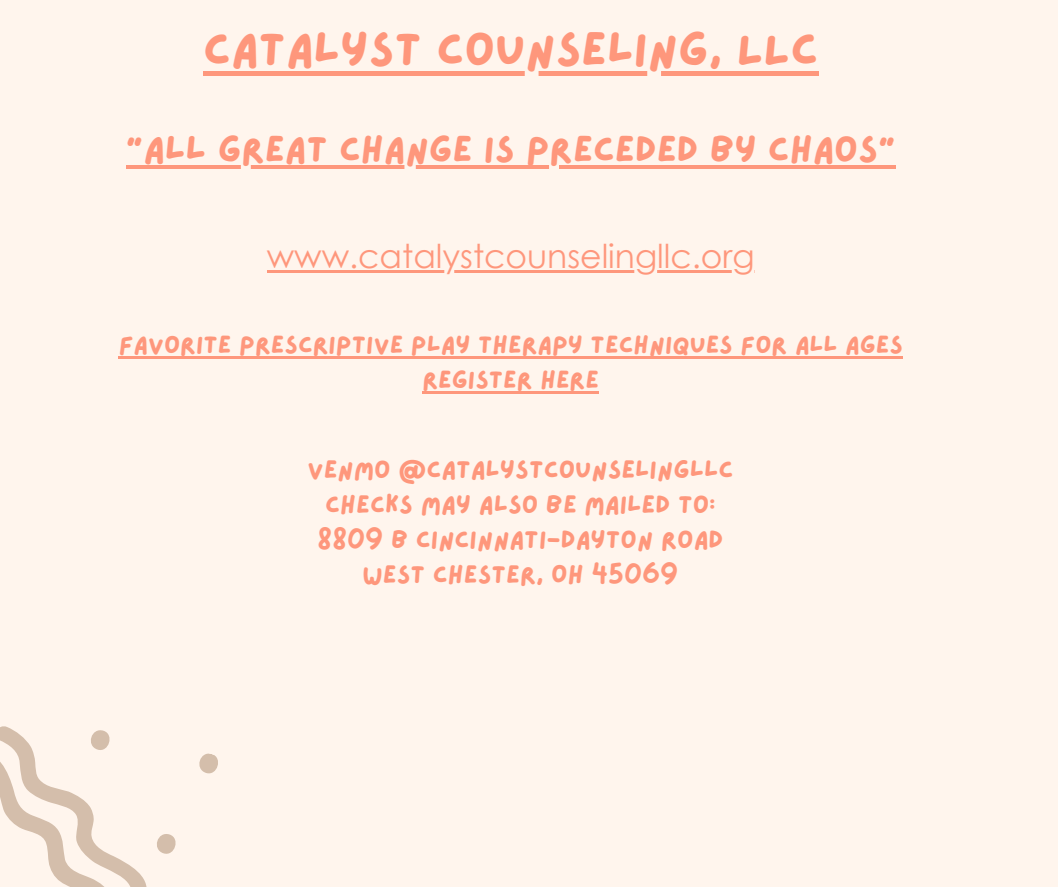
<style>
.page{position:relative;width:1058px;height:887px;background:#fff}
.page>*{position:absolute;margin:0;border:0;box-sizing:border-box;transform-origin:0 0}
.t1{font:47.55px "Lazydog";color:#fe977c}
.t2{font:37.05px "Lazydog";color:#fe977c}
.t3{font:33px "Century Gothic";color:#fe977c}
.t4{font:25.5px/34.8px "Lazydog";color:#fe977c;text-align:center}
.t5{font:25.05px/34.8px "Lazydog";color:#fe977c;text-align:center}
</style>
<div class="page">
<div style="left:0;top:0;width:1058px;height:886px;background:#fff5ed"></div>
<svg style="left:0;top:726px;width:218px;height:160px"></svg>
<hr style="left:203px;top:71px;width:615px;height:4px;background:#fe977c">
<hr style="left:126px;top:165px;width:769px;height:4px;background:#fe977c">
<hr style="left:119px;top:357px;width:783px;height:2px;background:#fe977c">
<hr style="left:422px;top:391px;width:163px;height:3px;background:#fe977c">
<hr style="left:585px;top:391px;width:14px;height:3px;background:#fe977c">
<hr style="left:267px;top:270px;width:487px;height:2px;background:#fe977c">
<h1 class="t1" style="left:203px;top:27px;width:616px">CATALYST COUNSELING, LLC</h1>
<h2 class="t2" style="left:126px;top:132px;width:771px">"ALL GREAT CHANGE IS PRECEDED BY CHAOS"</h2>
<p class="t3" style="left:267px;top:234px;width:489px">www.catalystcounselingllc.org</p>
<p class="t5" style="left:119px;top:329px;width:785px">FAVORITE PRESCRIPTIVE PLAY THERAPY TECHNIQUES FOR ALL AGES<br>REGISTER HERE</p>
<p class="t4" style="left:307px;top:454px;width:427px">VENMO @CATALYSTCOUNSELINGLLC<br>CHECKS MAY ALSO BE MAILED TO:<br>8809 B CINCINNATI-DAYTON ROAD<br>WEST CHESTER, OH 45069</p>
</div>
